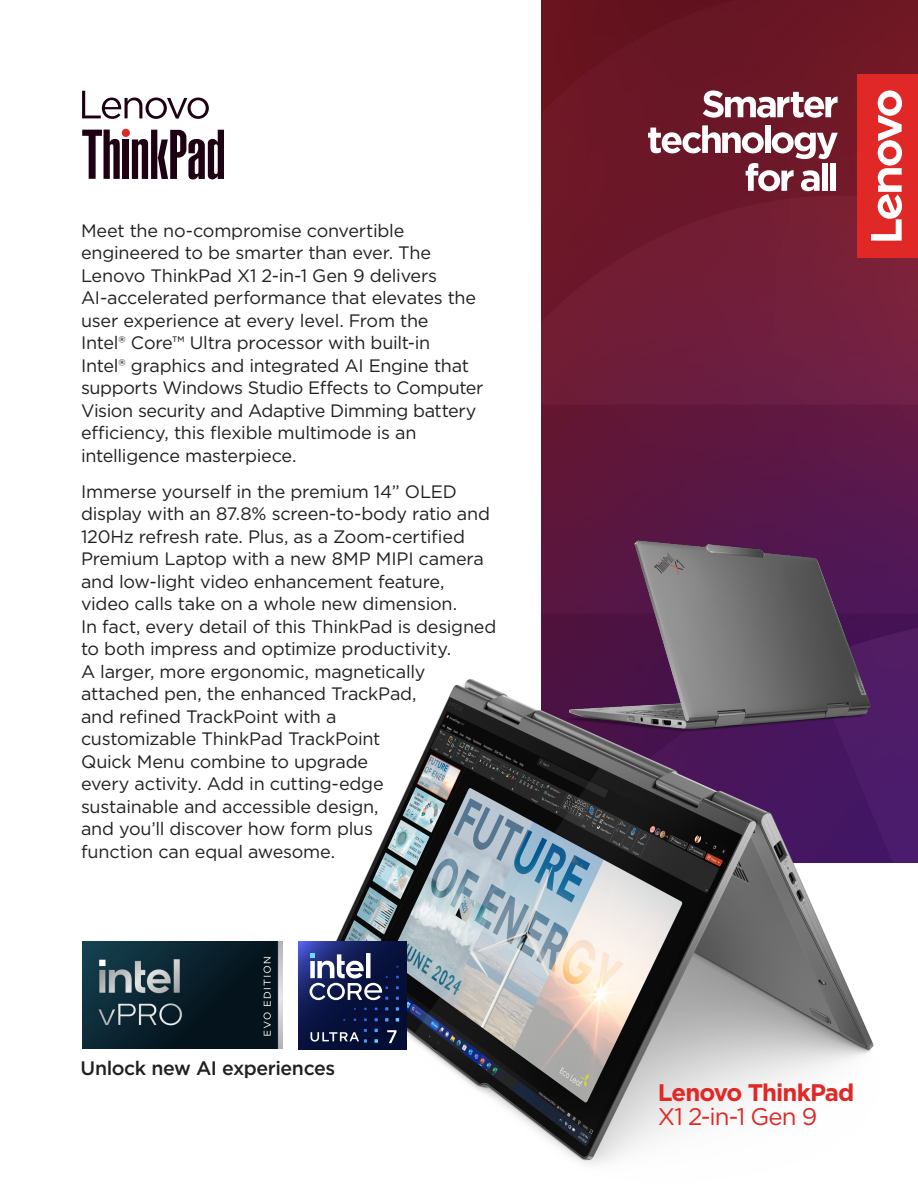
<style>
.page{position:relative;width:918px;height:1188px;background:#fff}
.page>*{position:absolute;margin:0;border:0;box-sizing:border-box;transform-origin:0 0}
.t1{font:700 24px "Gotham";letter-spacing:-.04em;color:#e02826}
.t2{font:24px "Gotham";letter-spacing:-.035em;color:#e02826}
.t3{font:500 19.5px "Gotham";letter-spacing:-.02em;color:#231f20}
.t4{font:18px/22.5px "Gotham";letter-spacing:-.015em;color:#231f20}
</style>
<div class="page">
<img style="left:541px;top:0;width:377px;height:863px">
<img style="left:314px;top:651px;width:576px;height:514px">
<svg style="left:703px;top:90px;width:135px;height:28px"></svg>
<svg style="left:648px;top:125px;width:190px;height:66px"></svg>
<div style="left:822px;top:163px;width:6px;height:28px;background:#fff"></div>
<div style="left:830px;top:163px;width:6px;height:28px;background:#fff"></div>
<div style="left:857px;top:74px;width:61px;height:184px;background:#e02826"></div>
<svg style="left:871px;top:90px;width:31px;height:151px"></svg>
<div style="left:122px;top:129px;width:8px;height:8px;background:#e02826;border-radius:50%"></div>
<svg style="left:82px;top:130px;width:38px;height:49px"></svg>
<div style="left:123px;top:139px;width:6px;height:40px;background:#1f0114"></div>
<svg style="left:132px;top:130px;width:92px;height:49px"></svg>
<svg style="left:82px;top:91px;width:127px;height:28px"></svg>
<img style="left:82px;top:941px;width:200px;height:108px">
<img style="left:559px;top:482px;width:325px;height:275px">
<svg style="left:298px;top:941px;width:108px;height:108px;background:#141f5a"></svg>
<svg style="left:310px;top:953px;width:89px;height:90px;background:#343e65"></svg>
<p class="t4" style="left:81px;top:219px;width:404px">Meet the no-compromise convertible engineered to be smarter than ever. The Lenovo ThinkPad X1 2-in-1 Gen 9 delivers AI-accelerated performance that elevates the user experience at every level. From the<br>Intel® Core™ Ultra processor with built-in<br>Intel® graphics and integrated AI Engine that supports Windows Studio Effects to Computer Vision security and Adaptive Dimming battery efficiency, this flexible multimode is an intelligence masterpiece.</p>
<p class="t4" style="left:81px;top:480px;width:417px">Immerse yourself in the premium 14” OLED display with an 87.8% screen-to-body ratio and 120Hz refresh rate. Plus, as a Zoom-certified Premium Laptop with a new 8MP MIPI camera and low-light video enhancement feature, video calls take on a whole new dimension.<br>In fact, every detail of this ThinkPad is designed to both impress and optimize productivity.<br>A larger, more ergonomic, magnetically attached pen, the enhanced TrackPad,<br>and refined TrackPoint with a<br>customizable ThinkPad TrackPoint<br>Quick Menu combine to upgrade<br>every activity. Add in cutting-edge<br>sustainable and accessible design,<br>and you’ll discover how form plus<br>function can equal awesome.</p>
<p class="t3" style="left:81px;top:1055px;width:256px">Unlock new AI experiences</p>
<h1 class="t1" style="left:658px;top:1077px;width:198px">Lenovo ThinkPad</h1>
<h1 class="t2" style="left:658px;top:1102px;width:161px">X1 2-in-1 Gen 9</h1>
</div>
